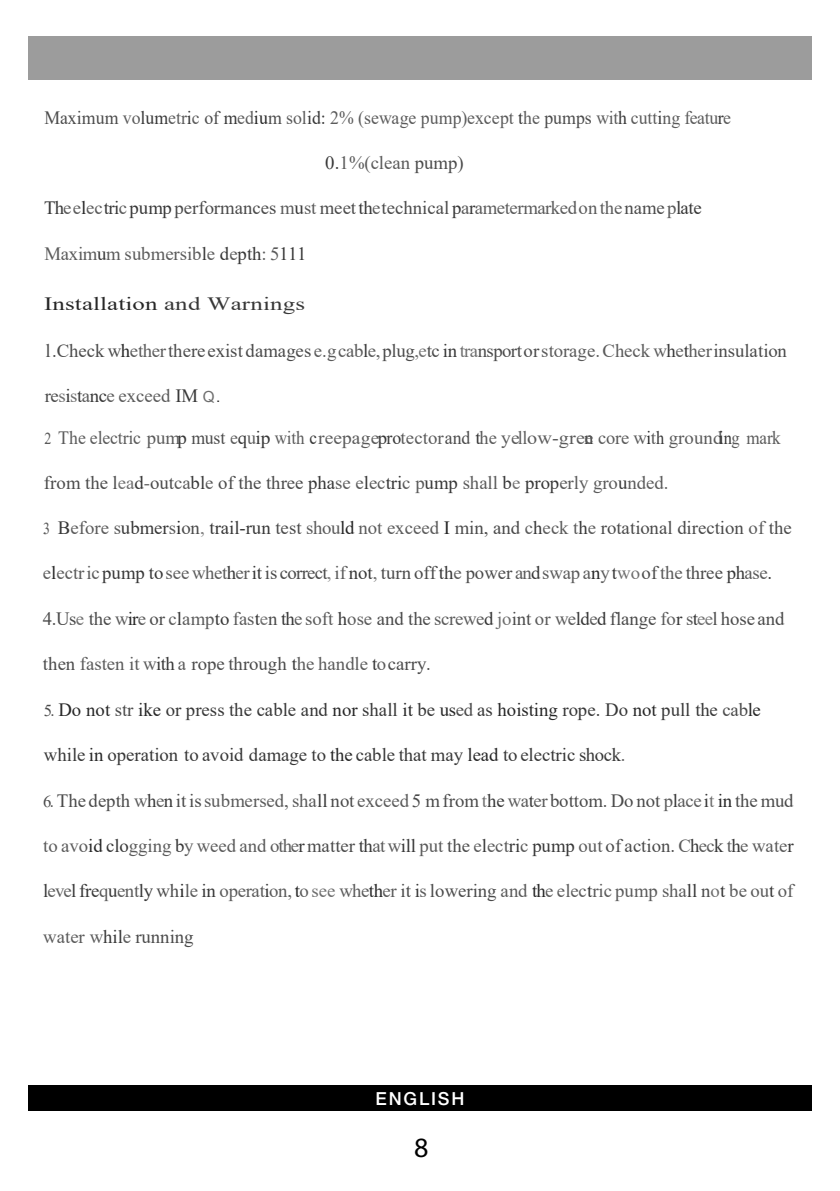
<style>
.page{position:relative;width:840px;height:1191px;background:#fff}
.page>*{position:absolute;margin:0;border:0;box-sizing:border-box;transform-origin:0 0}
.t1{font:28px "Myriad Pro";color:#000}
.t2{font:18.8px "Times New Roman";letter-spacing:-.005em;color:#4b4b4b}
.t3{font:18.8px "Times New Roman";letter-spacing:-.005em;color:#5b5b5b}
.t4{font:18.8px "Times New Roman";letter-spacing:-.005em;color:#5b5b5b;scale:.95 1}
.t5{font:18.8px "Times New Roman";letter-spacing:-.005em;color:#383838}
.t6{font:18.8px "Times New Roman";letter-spacing:.01em;color:#272727;scale:1.32 1}
.t7{font:500 18px "Helvetica Neue LT Pro";letter-spacing:.1em;color:#fff}
.s1{color:#4b4b4b}
.s2{color:#383838}
.s3{color:#272727}
.s4{color:#5b5b5b}
.s5{color:#6e6e6e}
.s6{font-family:"Arial";font-size:15.4px;color:#6e6e6e}
.s7{font-family:"Arial";font-size:15.4px;color:#272727}
.s8{font-size:16.6px}
.s9{font-size:16.6px;color:#5b5b5b}
.s10{color:#7e7e7e}
.s11{font-size:16.6px;color:#4b4b4b}
</style>
<div class="page">
<div style="left:28px;top:36px;width:783px;height:43px;background:#9c9c9c"></div>
<div style="left:28px;top:1085px;width:783px;height:25px;background:#000"></div>
<p class="t4" style="left:44px;top:104px;width:723px"><span class="s1">Maximum</span> vo<span class="s2">lum</span>etr<span class="s2">i</span>c <span class="s1">of</span> <span class="s2">m</span>ed<span class="s3">iu</span><span class="s1">m</span> sol<span class="s2">id:</span> 2% (sewage pump)except <span class="s2">t</span>he <span class="s1">pumps</span> wit<span class="s2">h</span> cutt<span class="s2">i</span>ng featu<span class="s2">r</span>e</p>
<p class="t3" style="left:325px;top:150px;width:140px"><span class="s2">0.</span>1%(clean <span class="s1">pump)</span></p>
<p class="t2" style="left:44px;top:195px;width:658px"><span class="s2">Th</span><span class="s4">ee</span><span class="s3">l</span><span class="s4">ec</span><span class="s2">tri</span><span class="s4">c</span><span class="s2">pump</span> performances <span class="s4">m</span><span class="s2">u</span><span class="s4">st</span> meet<span class="s2">th</span><span class="s4">e</span>technical <span class="s2">p</span><span class="s4">a</span><span class="s2">r</span><span class="s4">ametermarkedonthe</span>name<span class="s4">p</span><span class="s2">late</span></p>
<p class="t3" style="left:44px;top:241px;width:263px">Maxim<span class="s2">u</span>m submersib<span class="s2">l</span>e <span class="s2">d</span>e<span class="s2">pth</span>: 5<span class="s2">111</span></p>
<p class="t6" style="left:44px;top:290px;width:199px">Installation <span class="s2">and Warnings</span></p>
<p class="t2" style="left:45px;top:337px;width:742px">l.Check w<span class="s3">h</span><span class="s4">ether</span>thereexist damages <span class="s4">e.gcab</span><span class="s2">l</span><span class="s4">e,</span>plug<span class="s5">,e</span>tc <span class="s2">in</span> <span class="s5">tra</span>nsportor<span class="s4">storage.Check w</span><span class="s2">h</span><span class="s4">e</span><span class="s2">t</span><span class="s4">her</span>insulation</p>
<p class="t3" style="left:45px;top:382px;width:177px"><span class="s1">re</span><span class="s5">s</span><span class="s2">i</span><span class="s5">s</span><span class="s2">t</span>a<span class="s2">nc</span>e exceed <span class="s2">IM</span> <span class="s6">Q</span><span class="s7">.</span></p>
<p class="t4" style="left:44px;top:425px;width:776px"><span class="s8">2.</span> The electric pum<span class="s2">p</span> <span class="s1">must</span> e<span class="s2">q</span>u<span class="s2">ip</span> with <span class="s2">c</span>reepage<span class="s2">pro</span>tector<span class="s1">and</span> <span class="s2">t</span>he yellow-gre<span class="s2">n</span>e core w<span class="s3">i</span>t<span class="s2">h</span> ground<span class="s2">in</span>g mark</p>
<p class="t3" style="left:44px;top:469px;width:625px"><span class="s1">from the l</span><span class="s5">ea</span><span class="s2">d</span><span class="s5">-</span><span class="s1">out</span>ca<span class="s2">bl</span>e <span class="s1">of the three</span> <span class="s2">pha</span>se e<span class="s2">l</span>ec<span class="s2">tri</span>c p<span class="s2">ump</span> shall <span class="s2">b</span><span class="s5">e</span> <span class="s2">prop</span>erly gro<span class="s2">u</span>nded.</p>
<p class="t2" style="left:43px;top:515px;width:749px"><span class="s9">3.</span> <span class="s2">B</span><span class="s4">efore s</span><span class="s2">ubmer</span><span class="s4">s</span><span class="s3">i</span>on<span class="s10">,</span> <span class="s2">trail-run</span> test <span class="s4">shou</span><span class="s3">ld</span> <span class="s4">not exceed</span> <span class="s3">I</span> min, and <span class="s4">c</span><span class="s2">h</span><span class="s4">eck t</span><span class="s2">h</span><span class="s4">e</span> rotational direction <span class="s4">of</span> the</p>
<p class="t3" style="left:43px;top:560px;width:730px">e<span class="s3">l</span>ectric<span class="s2">pump to</span>see whet<span class="s2">h</span>er<span class="s2">it</span> <span class="s1">is correct</span><span class="s10">,</span> if <span class="s2">not</span><span class="s5">,</span> <span class="s1">turn off</span><span class="s2">th</span>e <span class="s1">power</span> an<span class="s2">d</span>swap a<span class="s3">n</span>y<span class="s2">t</span><span class="s5">wo</span><span class="s1">of</span>the <span class="s1">three</span> <span class="s2">ph</span>ase<span class="s2">.</span></p>
<p class="t2" style="left:43px;top:605px;width:742px">4.Us<span class="s5">e</span> the <span class="s4">w</span><span class="s3">ir</span><span class="s4">e</span> or <span class="s4">c</span><span class="s2">l</span><span class="s4">amp</span><span class="s2">to</span> <span class="s4">fas</span><span class="s2">t</span><span class="s5">e</span>n <span class="s2">th</span><span class="s4">e soft</span> <span class="s2">h</span><span class="s4">ose</span> and the <span class="s4">screwe</span><span class="s2">d</span> <span class="s5">jo</span>int <span class="s4">or we</span><span class="s2">ld</span><span class="s4">e</span><span class="s2">d</span> flange <span class="s4">fo</span><span class="s2">r</span> <span class="s4">s</span><span class="s2">t</span><span class="s5">ee</span>l hose and</p>
<p class="t2" style="left:43px;top:650px;width:389px">then <span class="s4">fasten it w</span><span class="s2">ith</span> <span class="s4">a</span> rope through <span class="s2">t</span><span class="s4">he handle</span> <span class="s2">t</span><span class="s4">o</span>carry.</p>
<p class="t5" style="left:44px;top:696px;width:718px"><span class="s11">5.</span> <span class="s3">Do not</span> <span class="s1">str</span> <span class="s3">ike</span> or press the cable and <span class="s3">nor</span> shall <span class="s3">it</span> be <span class="s3">us</span><span class="s1">ed</span> as <span class="s3">hoisting</span> rope. Do <span class="s3">not</span> pull the <span class="s1">cab</span><span class="s3">le</span></p>
<p class="t5" style="left:44px;top:741px;width:582px">while <span class="s3">in</span> operation to avoid damage to <span class="s3">the</span> cable that may <span class="s3">lead</span> to electric shock<span class="s4">.</span></p>
<p class="t2" style="left:43px;top:787px;width:751px"><span class="s8">6.</span> The depth <span class="s4">w</span><span class="s2">h</span><span class="s4">e</span><span class="s2">n</span> it is<span class="s4">submersed, sha</span><span class="s2">ll</span> not <span class="s4">exceed</span> 5 mfrom<span class="s5">t</span><span class="s2">he</span> <span class="s4">wa</span><span class="s2">t</span><span class="s4">er</span>bottom. Do not <span class="s4">p</span><span class="s2">l</span><span class="s4">ace</span><span class="s2">i</span><span class="s5">t</span> <span class="s3">in</span> the mud</p>
<p class="t3" style="left:43px;top:832px;width:751px">to avo<span class="s3">id</span> <span class="s2">clo</span>gging <span class="s2">b</span>y weed and othe<span class="s2">r</span><span class="s1">matter</span> <span class="s2">th</span>atw<span class="s2">ill</span> put <span class="s1">the</span> e<span class="s2">l</span>ect<span class="s2">ri</span>c <span class="s2">pump</span> out <span class="s1">of action.</span> C<span class="s2">h</span>ec<span class="s2">k</span> t<span class="s2">h</span>e wate<span class="s2">r</span></p>
<p class="t3" style="left:43px;top:877px;width:751px"><span class="s2">l</span>eve<span class="s2">l fre</span>q<span class="s2">u</span>ent<span class="s2">ly</span> <span class="s1">wh</span><span class="s3">i</span>le <span class="s2">in</span> operat<span class="s2">i</span>on, <span class="s3">t</span>o <span class="s5">see</span> whe<span class="s3">th</span>er <span class="s1">it</span> <span class="s2">i</span>s <span class="s1">lowering</span> and <span class="s3">th</span>e elec<span class="s2">t</span>ric pump sha<span class="s2">ll</span> <span class="s1">n</span><span class="s5">o</span><span class="s2">t</span> be ou<span class="s2">t</span> of</p>
<p class="t3" style="left:43px;top:923px;width:152px">water w<span class="s2">hil</span>e <span class="s1">running</span></p>
<p class="t7" style="left:375px;top:1087px;width:90px">ENGLISH</p>
<h1 class="t1" style="left:414px;top:1130px;width:16px">8</h1>
</div>
